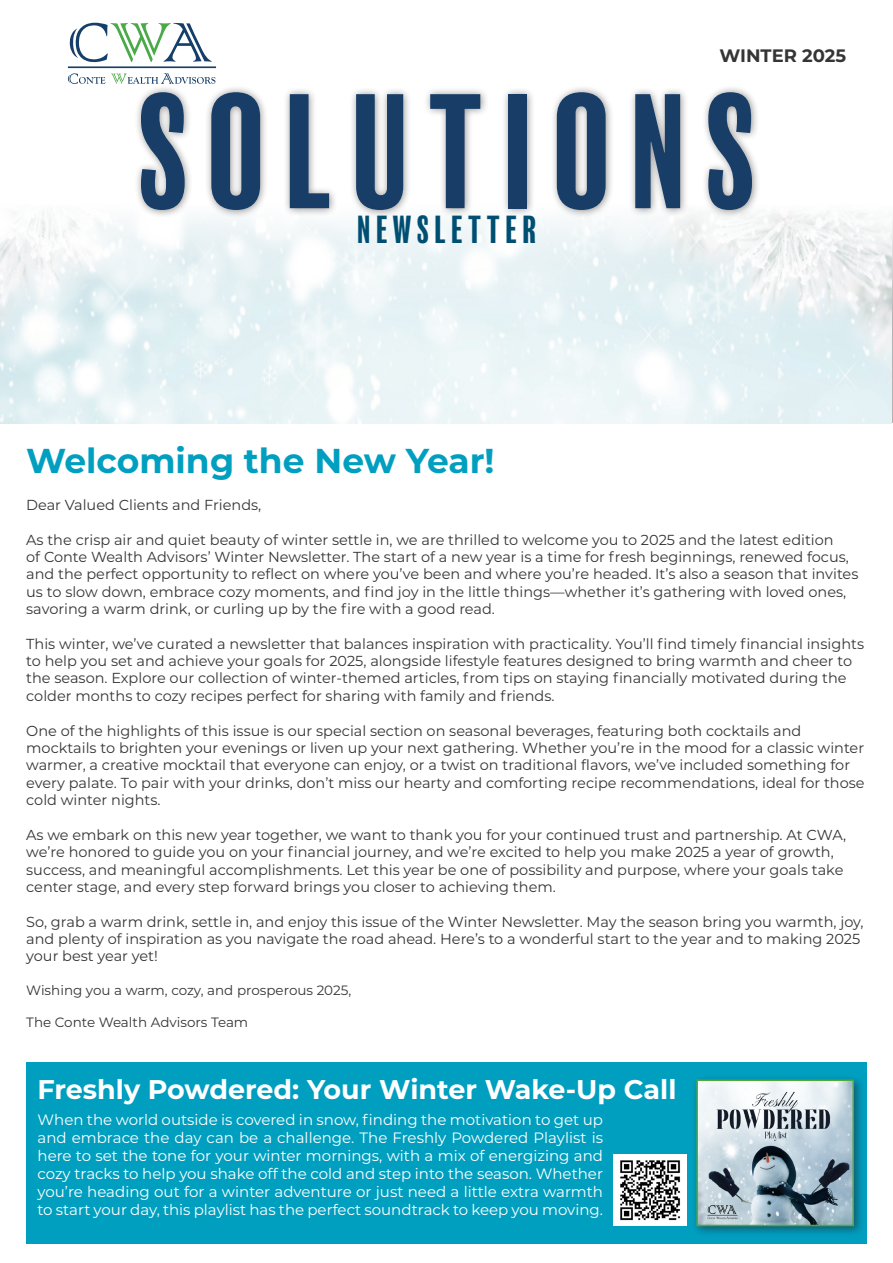
<style>
.page{position:relative;width:893px;height:1263px;background:#fff}
.page>*{position:absolute;margin:0;border:0;box-sizing:border-box;transform-origin:0 0}
.News{font:condensed 150px "Balboa";letter-spacing:.14em;color:#183e68}
.News-2{font:condensed 36px "Balboa";letter-spacing:.16em;color:#004f72}
.Left_Justify{font:700 34.5px "Montserrat";color:#009fc0}
.Left_Justify-2{font:700 27px "Montserrat";color:#fff}
.Right_Justify{font:700 18px "Montserrat";color:#363536}
.Left_Justify-3{font:15px/18px "Montserrat";color:#fff;text-align:justify}
.Left_Justify-4{font:14.4px/17.4px "Montserrat";color:#363536}
.Left_Justify-5{font:13.5px "Montserrat";color:#363536}
</style>
<div class="page">
<img style="left:0;top:211px;width:891px;height:212px">
<div style="left:134px;top:85px;width:627px;height:134px;background:#231f20;opacity:.5"></div>
<div style="left:26px;top:1062px;width:841px;height:181px;background:#009fc0"></div>
<div style="left:691px;top:1074px;width:174px;height:163px;background:#231f20;opacity:.5"></div>
<img style="left:699px;top:1082px;width:152px;height:141px">
<div style="left:696px;top:1079px;width:158px;height:147px;border:2px solid #4eaa3c"></div>
<img style="left:614px;top:1155px;width:72px;height:71px">
<svg style="left:68px;top:23px;width:148px;height:61px"></svg>
<p class="Right_Justify" style="left:719px;top:43px;width:128px">WINTER 2025</p>
<p class="News" style="left:139px;top:75px;width:617px">SOLUTIONS</p>
<p class="News-2" style="left:357px;top:211px;width:180px">NEWSLETTER</p>
<p class="Left_Justify" style="left:26px;top:436px;width:470px">Welcoming the New Year!</p>
<p class="Left_Justify-4" style="left:26px;top:495px;width:237px">Dear Valued Clients and Friends,</p>
<p class="Left_Justify-4" style="left:26px;top:530px;width:834px">As the crisp air and quiet beauty of winter settle in, we are thrilled to welcome you to 2025 and the latest edition<br>of Conte Wealth Advisors’ Winter Newsletter. The start of a new year is a time for fresh beginnings, renewed focus, and the perfect opportunity to reflect on where you’ve been and where you’re headed. It’s also a season that invites us to slow down, embrace cozy moments, and find joy in the little things—whether it’s gathering with loved ones, savoring a warm drink, or curling up by the fire with a good read.</p>
<p class="Left_Justify-4" style="left:26px;top:634px;width:839px">This winter, we’ve curated a newsletter that balances inspiration with practicality. You’ll find timely financial insights to help you set and achieve your goals for 2025, alongside lifestyle features designed to bring warmth and cheer to the season. Explore our collection of winter-themed articles, from tips on staying financially motivated during the colder months to cozy recipes perfect for sharing with family and friends.</p>
<p class="Left_Justify-4" style="left:26px;top:721px;width:840px">One of the highlights of this issue is our special section on seasonal beverages, featuring both cocktails and mocktails to brighten your evenings or liven up your next gathering. Whether you’re in the mood for a classic winter warmer, a creative mocktail that everyone can enjoy, or a twist on traditional flavors, we’ve included something for every palate. To pair with your drinks, don’t miss our hearty and comforting recipe recommendations, ideal for those cold winter nights.</p>
<p class="Left_Justify-4" style="left:26px;top:825px;width:821px">As we embark on this new year together, we want to thank you for your continued trust and partnership. At CWA, we’re honored to guide you on your financial journey, and we’re excited to help you make 2025 a year of growth, success, and meaningful accomplishments. Let this year be one of possibility and purpose, where your goals take center stage, and every step forward brings you closer to achieving them.</p>
<p class="Left_Justify-4" style="left:26px;top:912px;width:839px">So, grab a warm drink, settle in, and enjoy this issue of the Winter Newsletter. May the season bring you warmth, joy, and plenty of inspiration as you navigate the road ahead. Here’s to a wonderful start to the year and to making 2025 your best year yet!</p>
<p class="Left_Justify-5" style="left:26px;top:981px;width:327px">Wishing you a warm, cozy, and prosperous 2025,</p>
<p class="Left_Justify-5" style="left:26px;top:1013px;width:224px">The Conte Wealth Advisors Team</p>
<p class="Left_Justify-2" style="left:37px;top:1070px;width:640px">Freshly Powdered: Your Winter Wake-Up Call</p>
<p class="Left_Justify-3" style="left:38px;top:1110px;width:567px">When the world outside is covered in snow, finding the motivation to get up and embrace the day can be a challenge. The Freshly Powdered Playlist is here to set the tone for your winter mornings, with a mix of energizing and cozy tracks to help you shake off the cold and step into the season. Whether you’re heading out for a winter adventure or just need a little extra warmth to start your day, this playlist has the perfect soundtrack to keep you moving.</p>
</div>
